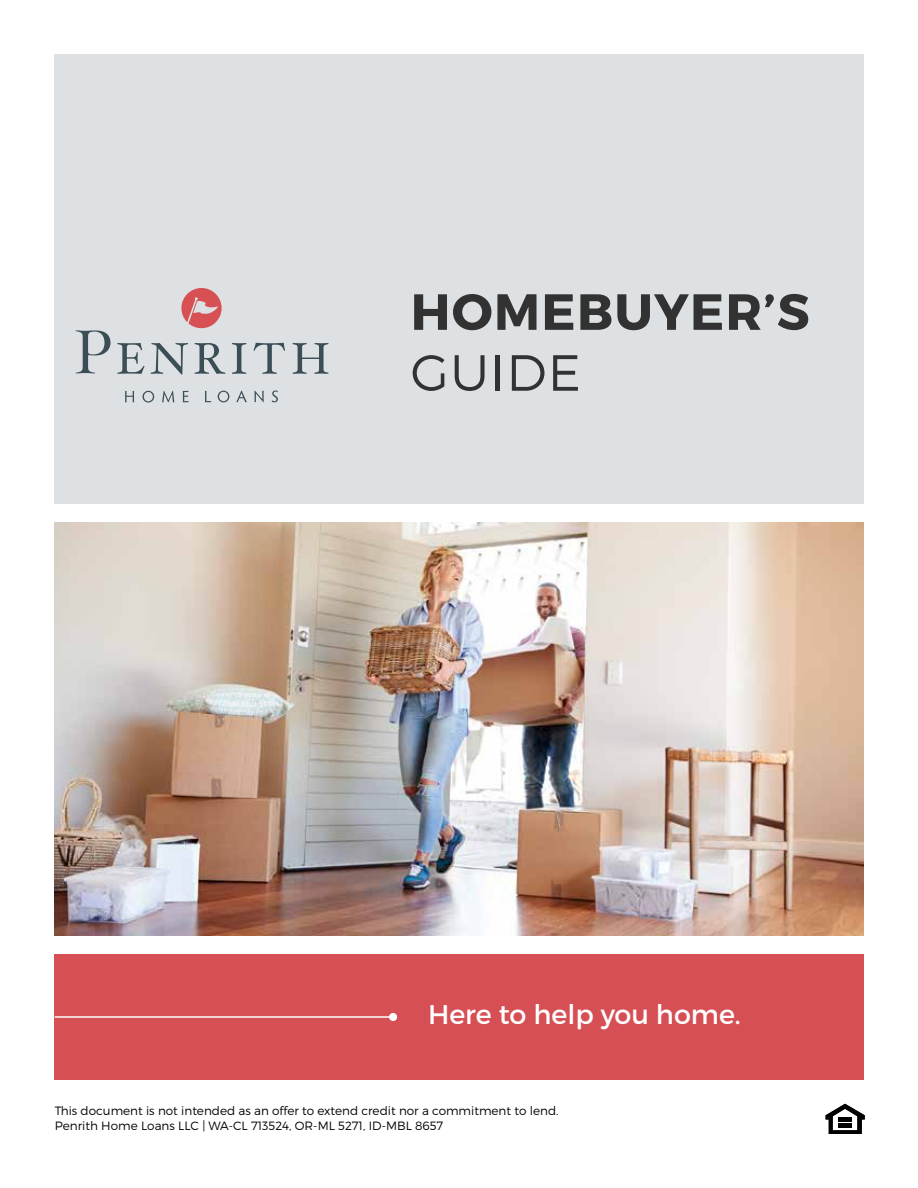
<style>
.page{position:relative;width:918px;height:1188px;background:#fff}
.page>*{position:absolute;margin:0;border:0;box-sizing:border-box;transform-origin:0 0}
.t1{font:50.7px "Trueno Bd";letter-spacing:.025em;color:#323232}
.t2{font:50.7px "Trueno Lt";letter-spacing:.025em;color:#323232}
.t3{font:27px "Trueno Rg";color:#fff}
.t4{font:12px/14.4px "Trueno Lt";color:#000}
</style>
<div class="page">
<div style="left:54px;top:55px;width:810px;height:449px;background:#dee1e3"></div>
<img style="left:54px;top:522px;width:810px;height:414px">
<div style="left:54px;top:954px;width:810px;height:126px;background:#d64f54"></div>
<hr style="left:55px;top:1016px;width:340px;height:2px;background:#fff">
<div style="left:389px;top:1013px;width:8px;height:8px;background:#fff;border-radius:50%"></div>
<svg style="left:117px;top:343px;width:28px;height:31px"></svg>
<svg style="left:151px;top:343px;width:37px;height:32px"></svg>
<svg style="left:195px;top:343px;width:30px;height:31px"></svg>
<svg style="left:232px;top:343px;width:14px;height:31px"></svg>
<svg style="left:253px;top:343px;width:32px;height:31px"></svg>
<svg style="left:293px;top:343px;width:35px;height:31px"></svg>
<svg style="left:76px;top:330px;width:34px;height:43px"></svg>
<svg style="left:181px;top:288px;width:41px;height:40px"></svg>
<svg style="left:125px;top:391px;width:9px;height:11px"></svg>
<svg style="left:143px;top:391px;width:11px;height:12px"></svg>
<svg style="left:162px;top:391px;width:12px;height:11px"></svg>
<svg style="left:183px;top:391px;width:6px;height:11px"></svg>
<svg style="left:205px;top:391px;width:6px;height:11px"></svg>
<svg style="left:218px;top:391px;width:11px;height:11px"></svg>
<svg style="left:236px;top:391px;width:11px;height:11px"></svg>
<svg style="left:255px;top:391px;width:9px;height:11px"></svg>
<svg style="left:272px;top:391px;width:6px;height:11px"></svg>
<svg style="left:826px;top:1104px;width:39px;height:30px"></svg>
<div style="left:838px;top:1117px;width:14px;height:5px;background:#000"></div>
<hr style="left:838px;top:1123px;width:14px;height:4px;background:#000">
<h1 class="t1" style="left:411px;top:280px;width:401px">HOMEBUYER’S</h1>
<h1 class="t2" style="left:411px;top:342px;width:172px">GUIDE</h1>
<h2 class="t3" style="left:428px;top:998px;width:314px">Here to help you home.</h2>
<p class="t4" style="left:55px;top:1104px;width:505px">This document is not intended as an offer to extend credit nor a commitment to lend.<br>Penrith Home Loans LLC | WA-CL 713524, OR-ML 5271, ID-MBL 8657</p>
</div>
